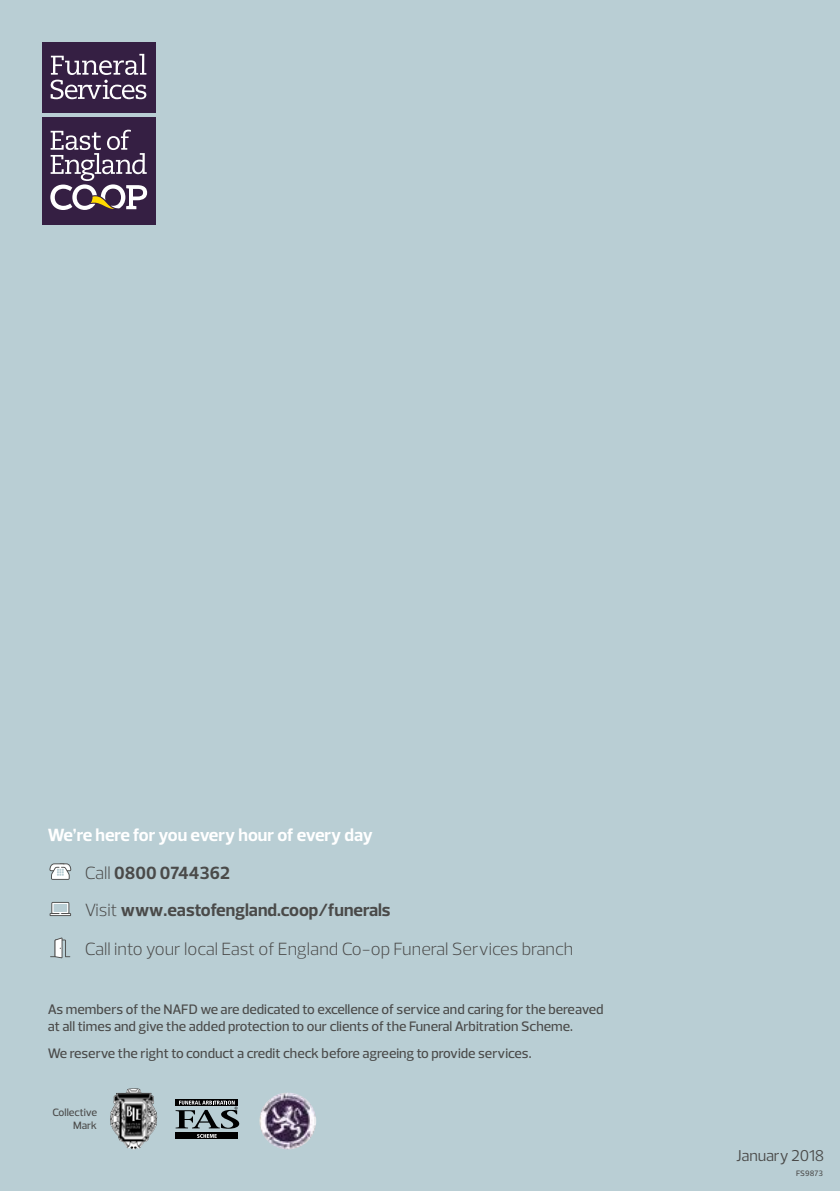
<style>
.page{position:relative;width:840px;height:1191px;background:#fff}
.page>*{position:absolute;margin:0;border:0;box-sizing:border-box;transform-origin:0 0}
.t1{font:300 18px "Prelo";color:#4a4a49}
.t2{font:700 18px "Prelo";color:#4a4a49}
.t3{font:700 18px "Prelo";color:#fff}
.t4{font:16px "Prelo";letter-spacing:-.01em;color:#4a4a49}
.t5{font:500 14px/16.8px "Prelo";color:#4a4a49}
.t6{font:500 10.8px/13px "Prelo";color:#4a4a49;text-align:right}
.t7{font:500 8px "Prelo";color:#4a4a49}
.s1{font-weight:300}
</style>
<div class="page">
<div style="left:0;top:0;width:839px;height:1191px;background:#b9ced4"></div>
<div style="left:42px;top:117px;width:113px;height:108px;background:#351f43"></div>
<svg style="left:50px;top:130px;width:97px;height:80px"></svg>
<div style="left:42px;top:42px;width:113px;height:70px;background:#351f43"></div>
<svg style="left:51px;top:54px;width:95px;height:45px"></svg>
<img style="left:259px;top:1092px;width:57px;height:57px;border-radius:28px">
<div style="left:48px;top:859px;width:25px;height:25px;background:#b9ced4;border-radius:3px"></div>
<svg style="left:49px;top:863px;width:22px;height:17px"></svg>
<div style="left:48px;top:896px;width:25px;height:26px;background:#b9ced4;border-radius:3px"></div>
<svg style="left:50px;top:902px;width:21px;height:14px"></svg>
<div style="left:54px;top:904px;width:13px;height:8px;background:#b9ced4"></div>
<div style="left:48px;top:935px;width:25px;height:26px;background:#b9ced4;border-radius:3px"></div>
<svg style="left:50px;top:937px;width:20px;height:21px"></svg>
<div style="left:175px;top:1099px;width:63px;height:7px;background:#000"></div>
<div style="left:175px;top:1132px;width:63px;height:7px;background:#000"></div>
<svg style="left:197px;top:1134px;width:20px;height:4px"></svg>
<svg style="left:175px;top:1100px;width:64px;height:28px"></svg>
<img style="left:110px;top:1088px;width:47px;height:61px">
<p class="t3" style="left:48px;top:823px;width:326px">We’re here for you every hour of every day</p>
<p class="t2" style="left:85px;top:862px;width:147px"><span class="s1">Call</span> 0800 0744362</p>
<p class="t2" style="left:85px;top:899px;width:307px"><span class="s1">Visit</span> www.eastofengland.coop/funerals</p>
<p class="t1" style="left:85px;top:938px;width:490px">Call into your local East of England Co-op Funeral Services branch</p>
<p class="t5" style="left:48px;top:1001px;width:557px">As members of the NAFD we are dedicated to excellence of service and caring for the bereaved at all times and give the added protection to our clients of the Funeral Arbitration Scheme.</p>
<p class="t5" style="left:48px;top:1044px;width:485px">We reserve the right to conduct a credit check before agreeing to provide services.</p>
<p class="t6" style="left:52px;top:1105px;width:46px">Collective<br>Mark</p>
<p class="t4" style="left:736px;top:1145px;width:89px">January 2018</p>
<p class="t7" style="left:795px;top:1168px;width:28px">FS9873</p>
</div>
